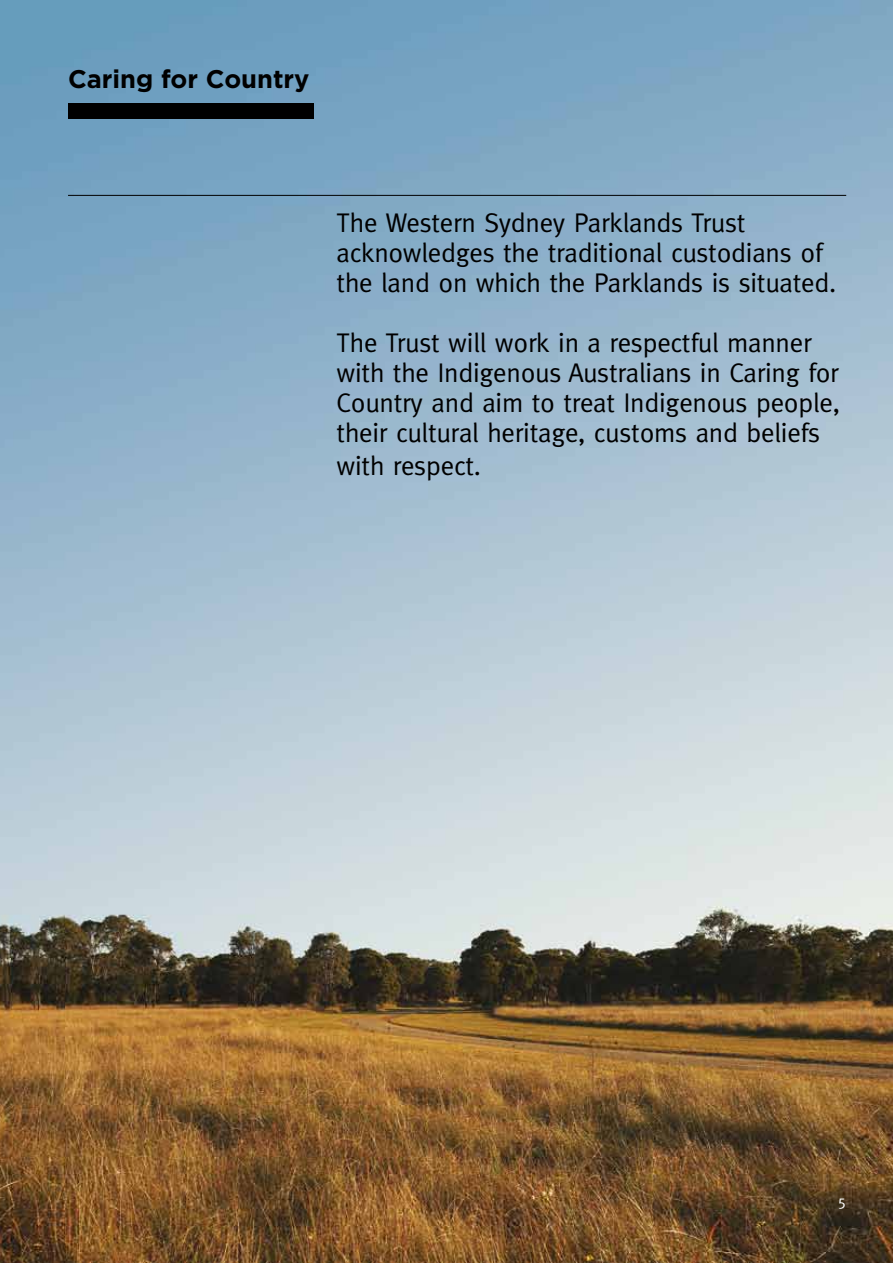
<style>
.page{position:relative;width:893px;height:1263px;background:#fff}
.page>*{position:absolute;margin:0;border:0;box-sizing:border-box;transform-origin:0 0}
.t1{font:27px/30px "Meta";letter-spacing:-.01em;color:#000}
.t2{font:700 25.5px "Gotham HTF";color:#000}
.t3{font:15px "Meta";color:#fff}
</style>
<div class="page">
<img style="left:0;top:0;width:893px;height:1263px">
<hr style="left:68px;top:195px;width:778px;height:1px;background:#000">
<div style="left:68px;top:103px;width:245px;height:16px;background:#000"></div>
<p class="t2" style="left:68px;top:64px;width:243px">Caring for Country</p>
<p class="t1" style="left:337px;top:207px;width:501px">The Western Sydney Parklands Trust acknowledges the traditional custodians of the land on which the Parklands is situated.</p>
<p class="t1" style="left:337px;top:327px;width:505px">The Trust will work in a respectful manner with the Indigenous Australians in Caring for Country and aim to treat Indigenous people, their cultural heritage, customs and beliefs</p>
<p class="t1" style="left:337px;top:450px;width:146px">with respect.</p>
<p class="t3" style="left:838px;top:1192px;width:10px">5</p>
</div>
